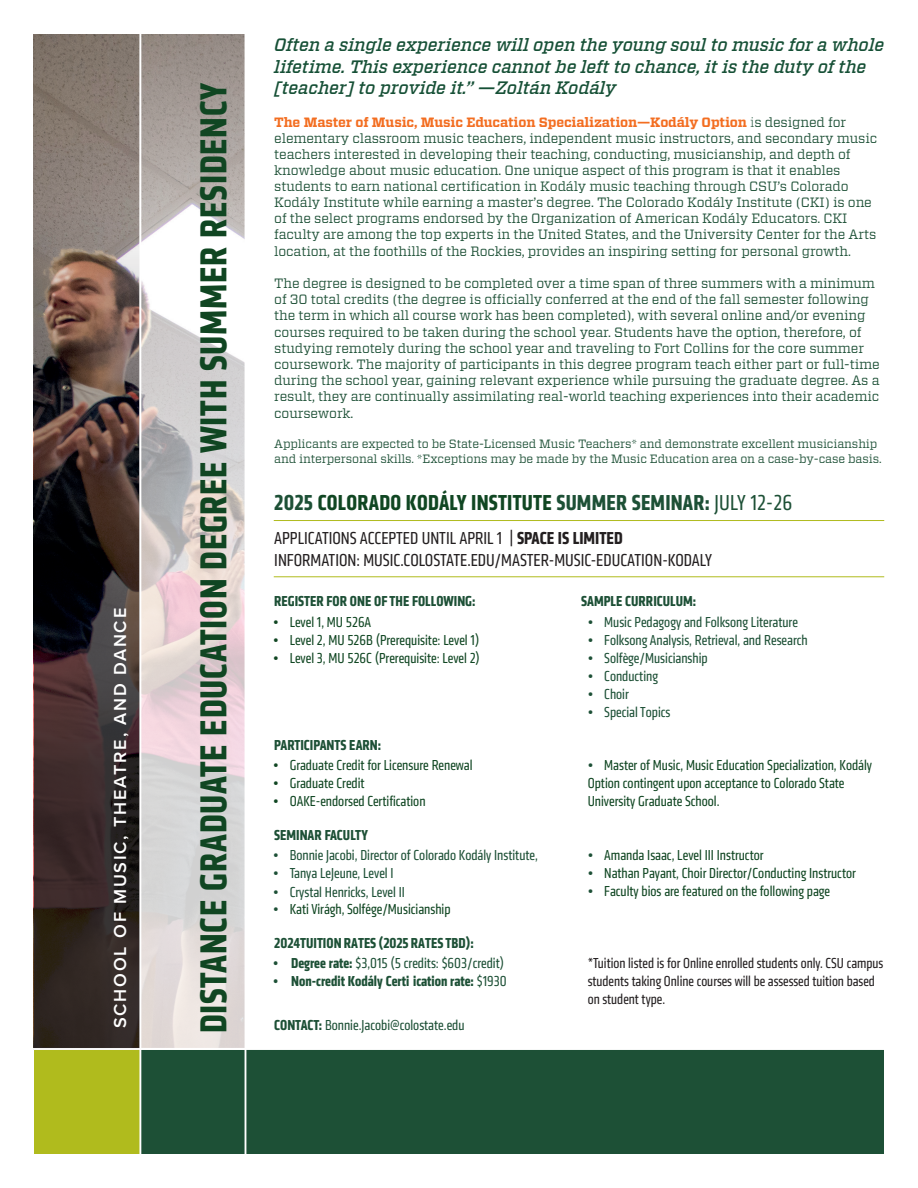
<style>
.page{position:relative;width:918px;height:1188px;background:#fff}
.page>*{position:absolute;margin:0;border:0;box-sizing:border-box;transform-origin:0 0}
.t1{font:700 condensed 39px "Klavika";letter-spacing:.02em;color:#104622}
.t2{font:700 condensed 22.5px "Klavika";letter-spacing:.01em;color:#104622}
.t3{font:italic 500 18px/21.6px "Vitesse";letter-spacing:-.01em;color:#165036}
.t4{font:condensed 18px/21.6px "Klavika";color:#231f20}
.t5{font:600 18px "Proxima Nova";letter-spacing:.1em;color:#fff}
.t6{font:condensed 15px/17.9px "Klavika";color:#104622}
.t7{font:condensed 15px "Klavika";color:#1d5036}
.t8{font:700 condensed 15px "Klavika";color:#1d5036}
.t9{font:condensed 15px/18px "Klavika";color:#231f20}
.t10{font:13.5px/16.2px "Vitesse";letter-spacing:-.01em;color:#1d5036}
.t11{font:12px/14.4px "Vitesse";letter-spacing:-.01em;color:#1d5036}
.s1{font-weight:700;color:#f36e21}
.s2{font-weight:300}
.s3{color:#1d5036}
.s4{font-weight:400;color:#1d5036}
.s5{font-weight:700}
.s6{font-weight:400}
</style>
<div class="page">
<div style="left:34px;top:1049px;width:106px;height:105px;background:#b0bb1d"></div>
<div style="left:140px;top:1049px;width:744px;height:105px;background:#1d5036"></div>
<svg style="left:141px;top:34px;width:104px;height:1014px;background:#d8d0d0"></svg>
<svg style="left:34px;top:34px;width:105px;height:1014px;background:#50413d"></svg>
<hr style="left:139px;top:0;width:2px;height:1154px;background:#fff">
<hr style="left:23px;top:1048px;width:895px;height:2px;background:#fff">
<hr style="left:274px;top:520px;width:610px;height:1px;background:#b0bb1d">
<hr style="left:274px;top:576px;width:610px;height:1px;background:#b0bb1d">
<hr style="left:245px;top:34px;width:1px;height:1120px;background:#fff">
<h3 class="t5" style="left:107px;top:1028px;width:422px;rotate:-90deg">SCHOOL OF MUSIC, THEATRE, AND DANCE</h3>
<h1 class="t1" style="left:188px;top:1033px;width:952px;rotate:-90deg">DISTANCE GRADUATE EDUCATION DEGREE WITH SUMMER RESIDENCY</h1>
<h3 class="t3" style="left:274px;top:34px;width:611px">Often a single experience will open the young soul to music for a whole lifetime. This experience cannot be left to chance, it is the duty of the [teacher] to provide it.” —Zoltán Kodály</h3>
<p class="t10" style="left:274px;top:114px;width:604px"><span class="s1">The Master of Music, Music Education Specialization—Kodály Option</span> <span class="s2">i</span>s designed for elementary classroom music teachers, independent music instructors, and secondary music teachers interested in developing their teaching, conducting, musicianship, and depth of knowledge about music education. One unique aspect of this program is that it enables students to earn national certification in Kodály music teaching through CSU’s Colorado Kodály Institute while earning a master’s degree. The Colorado Kodály Institute (CKI) is one of the select programs endorsed by the Organization of American Kodály Educators. CKI faculty are among the top experts in the United States, and the University Center for the Arts location, at the foothills of the Rockies, provides an inspiring setting for personal growth.</p>
<p class="t10" style="left:274px;top:275px;width:607px">The degree is designed to be completed over a time span of three summers with a minimum of 30 total credits (the degree is officially conferred at the end of the fall semester following the term in which all course work has been completed), with several online and/or evening courses required to be taken during the school year. Students have the option, therefore, of studying remotely during the school year and traveling to Fort Collins for the core summer coursework. The majority of participants in this degree program teach either part or full-time during the school year, gaining relevant experience while pursuing the graduate degree. As a result, they are continually assimilating real-world teaching experiences into their academic coursework.</p>
<p class="t11" style="left:274px;top:437px;width:609px">Applicants are expected to be State-Licensed Music Teachers* and demonstrate excellent musicianship and interpersonal skills. *Exceptions may be made by the Music Education area on a case-by-case basis.</p>
<h2 class="t2" style="left:274px;top:487px;width:519px"><span class="s3">2025</span> COLORADO KODÁLY INSTITUTE <span class="s3">SUMMER SEMINAR:</span> <span class="s4">JULY 12-26</span></h2>
<h3 class="t4" style="left:274px;top:528px;width:439px">APPLICATIONS ACCEPTED UNTIL APRIL 1 | <span class="s5">SPACE IS LIMITED<br></span>INFORMATION: MUSIC.COLOSTATE.EDU/MASTER-MUSIC-EDUCATION-KODALY</h3>
<p class="t8" style="left:274px;top:591px;width:203px">REGISTER FOR ONE OF THE FOLLOWING:</p>
<p class="t8" style="left:581px;top:591px;width:116px">SAMPLE CURRICULUM:</p>
<p class="t6" style="left:273px;top:614px;width:100px">• Level 1, MU 526A</p>
<p class="t6" style="left:273px;top:632px;width:208px">• Level 2, MU 526B (Prerequisite: Level 1)</p>
<p class="t6" style="left:273px;top:650px;width:208px">• Level 3, MU 526C (Prerequisite: Level 2)</p>
<p class="t8" style="left:274px;top:735px;width:108px">PARTICIPANTS EARN:</p>
<p class="t6" style="left:273px;top:756px;width:201px">• Graduate Credit for Licensure Renewal</p>
<p class="t6" style="left:273px;top:774px;width:93px">• Graduate Credit</p>
<p class="t6" style="left:273px;top:792px;width:154px">• OAKE-endorsed Certification</p>
<p class="t8" style="left:274px;top:825px;width:95px">SEMINAR FACULTY</p>
<p class="t7" style="left:273px;top:847px;width:266px">• Bonnie Jacobi, Director of Colorado Kodály Institute,</p>
<p class="t7" style="left:273px;top:865px;width:122px">• Tanya LeJeune, Level I</p>
<p class="t7" style="left:273px;top:883px;width:133px">• Crystal Henricks, Level II</p>
<p class="t6" style="left:273px;top:901px;width:179px"><span class="s3">•</span> Kati Virágh, Solfége/Musicianship</p>
<p class="t8" style="left:274px;top:933px;width:201px">2024TUITION RATES (2025 RATES TBD):</p>
<p class="t7" style="left:273px;top:954px;width:233px"><span class="s5">• Degree rate:</span> $3,015 (5 credits: $603/credit)</p>
<p class="t8" style="left:273px;top:971px;width:235px">• Non-credit Kodály Certi ication rate: <span class="s6">$1930</span></p>
<p class="t7" style="left:274px;top:1016px;width:192px"><span class="s5">CONTACT:</span> Bonnie.Jacobi@colostate.edu</p>
<p class="t7" style="left:588px;top:614px;width:212px">• Music Pedagogy and Folksong Literature</p>
<p class="t7" style="left:588px;top:632px;width:221px">• Folksong Analysis, Retrieval, and Research</p>
<p class="t7" style="left:588px;top:650px;width:122px">• Solfège/Musicianship</p>
<p class="t7" style="left:588px;top:668px;width:72px">• Conducting</p>
<p class="t7" style="left:588px;top:686px;width:43px">• Choir</p>
<p class="t7" style="left:588px;top:704px;width:84px">• Special Topics</p>
<p class="t6" style="left:588px;top:756px;width:286px"><span class="s3">•</span> Master of Music, Music Education Specialization, Kodály<br>Option contingent upon acceptance to Colorado State<br>University Graduate School.</p>
<p class="t6" style="left:588px;top:846px;width:177px"><span class="s3">•</span> Amanda Isaac, Level III Instructor</p>
<p class="t6" style="left:588px;top:865px;width:270px"><span class="s3">•</span> Nathan Payant, Choir Director/Conducting Instructor</p>
<p class="t6" style="left:588px;top:882px;width:244px"><span class="s3">•</span> Faculty bios are featured on the following page</p>
<p class="t9" style="left:588px;top:954px;width:297px">*Tuition listed is for Online enrolled students only. CSU campus students taking Online courses will be assessed tuition based on student type.</p>
</div>
